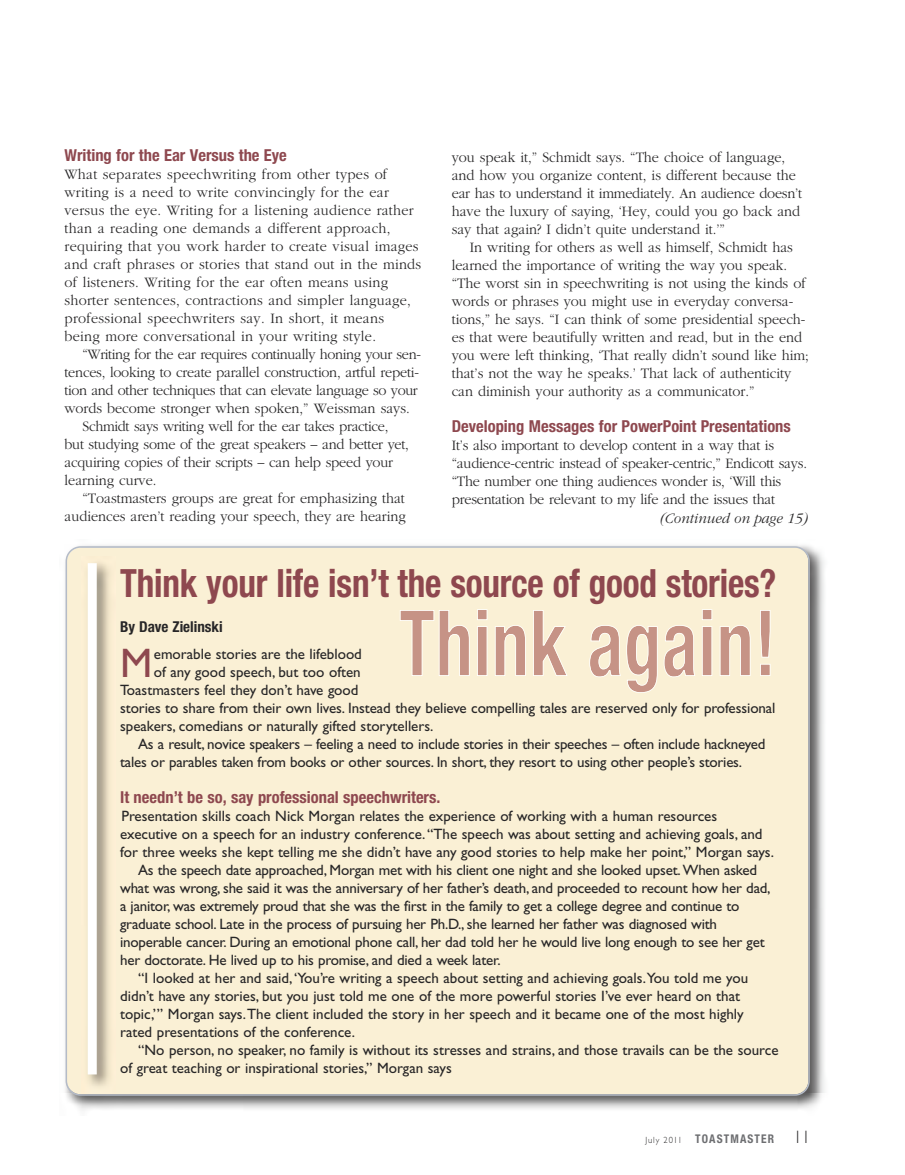
<style>
.page{position:relative;width:905px;height:1175px;background:#fff}
.page>*{position:absolute;margin:0;border:0;box-sizing:border-box;transform-origin:0 0}
.t1{font:41.4px "Gill Sans";color:#8e484f}
.t2{font:700 condensed 39px "Helvetica Neue LT Std";letter-spacing:-.005em;color:#8e484f;scale:.9 1}
.t3{font:700 condensed 16.5px "Helvetica Neue LT Std";color:#8e484f}
.t4{font:15px "Gill Sans";letter-spacing:-.005em;color:#272627}
.t5{font:300 15px "ITC Garamond Std";color:#272627;scale:.95 1}
.t6{font:300 15px "ITC Garamond Std";letter-spacing:.02em;color:#272627;scale:.95 1}
.t7{font:300 15px "ITC Garamond Std";letter-spacing:-.025em;color:#272627;scale:.95 1}
.t8{font:300 15px "ITC Garamond Std";letter-spacing:-.02em;color:#272627;scale:.95 1}
.t9{font:italic 300 15px "ITC Garamond Std";color:#272627;scale:.95 1}
.t10{font:700 condensed 15px "Helvetica Neue LT Std";color:#272627}
.t11{font:700 condensed 12px "Helvetica Neue LT Std";letter-spacing:.1em;color:#6d6e71;scale:.95 1}
.s1{font-family:"Gill Sans";font-weight:300;font-stretch:normal;font-size:9px;color:#272627}
.s2{font-family:"Gill Sans";font-weight:300;font-stretch:normal;font-size:18px;color:#272627}
</style>
<div class="page">
<img style="left:65px;top:545px;width:760px;height:566px">
<div style="left:66px;top:546px;width:743px;height:549px;background:#faf0d5"></div>
<img style="left:81px;top:556px;width:35px;height:537px">
<div style="left:88px;top:563px;width:9px;height:511px;background:#fff"></div>
<svg style="left:400px;top:609px;width:370px;height:84px;background:#ebd5c0"></svg>
<p class="t3" style="left:64px;top:149px;width:224px">Writing for the Ear Versus the Eye</p>
<p class="t6" style="left:65px;top:169px;width:341px">What separates speechwriting from other types of</p>
<p class="t6" style="left:65px;top:187px;width:343px">writing is a need to write convincingly for the ear</p>
<p class="t6" style="left:65px;top:205px;width:369px">versus the eye. Writing for a listening audience rather</p>
<p class="t6" style="left:65px;top:223px;width:344px">than a reading one demands a different approach,</p>
<p class="t6" style="left:65px;top:241px;width:374px">requiring that you work harder to create visual images</p>
<p class="t6" style="left:65px;top:259px;width:377px">and craft phrases or stories that stand out in the minds</p>
<p class="t6" style="left:65px;top:277px;width:342px">of listeners. Writing for the ear often means using</p>
<p class="t6" style="left:65px;top:295px;width:366px">shorter sentences, contractions and simpler language,</p>
<p class="t6" style="left:65px;top:313px;width:338px">professional speechwriters say. In short, it means</p>
<p class="t6" style="left:65px;top:331px;width:329px">being more conversational in your writing style.</p>
<p class="t7" style="left:83px;top:349px;width:357px">“Writing for the ear requires continually honing your sen-</p>
<p class="t5" style="left:65px;top:367px;width:374px">tences, looking to create parallel construction, artful repeti-</p>
<p class="t7" style="left:65px;top:385px;width:373px">tion and other techniques that can elevate language so your</p>
<p class="t5" style="left:65px;top:403px;width:365px">words become stronger when spoken,” Weissman says.</p>
<p class="t8" style="left:83px;top:421px;width:323px">Schmidt says writing well for the ear takes practice,</p>
<p class="t5" style="left:65px;top:439px;width:364px">but studying some of the great speakers – and better yet,</p>
<p class="t5" style="left:65px;top:457px;width:347px">acquiring copies of their scripts – can help speed your</p>
<p class="t5" style="left:65px;top:475px;width:98px">learning curve.</p>
<p class="t5" style="left:83px;top:493px;width:341px">“Toastmasters groups are great for emphasizing that</p>
<p class="t5" style="left:65px;top:511px;width:361px">audiences aren’t reading your speech, they are hearing</p>
<p class="t5" style="left:452px;top:152px;width:352px">you speak it,” Schmidt says. “The choice of language,</p>
<p class="t5" style="left:452px;top:170px;width:364px">and how you organize content, is different because the</p>
<p class="t5" style="left:452px;top:188px;width:370px">ear has to understand it immediately. An audience doesn’t</p>
<p class="t5" style="left:452px;top:206px;width:368px">have the luxury of saying, ‘Hey, could you go back and</p>
<p class="t5" style="left:452px;top:224px;width:289px">say that again? I didn’t quite understand it.’”</p>
<p class="t5" style="left:470px;top:242px;width:342px">In writing for others as well as himself, Schmidt has</p>
<p class="t5" style="left:452px;top:260px;width:355px">learned the importance of writing the way you speak.</p>
<p class="t5" style="left:452px;top:278px;width:374px">“The worst sin in speechwriting is not using the kinds of</p>
<p class="t5" style="left:452px;top:296px;width:361px">words or phrases you might use in everyday conversa-</p>
<p class="t5" style="left:452px;top:314px;width:374px">tions,” he says. “I can think of some presidential speech-</p>
<p class="t5" style="left:452px;top:332px;width:370px">es that were beautifully written and read, but in the end</p>
<p class="t5" style="left:452px;top:350px;width:377px">you were left thinking, ‘That really didn’t sound like him;</p>
<p class="t5" style="left:452px;top:368px;width:359px">that’s not the way he speaks.’ That lack of authenticity</p>
<p class="t5" style="left:452px;top:386px;width:320px">can diminish your authority as a communicator.”</p>
<p class="t3" style="left:452px;top:420px;width:340px">Developing Messages for PowerPoint Presentations</p>
<p class="t5" style="left:452px;top:440px;width:341px">It’s also important to develop content in a way that is</p>
<p class="t5" style="left:452px;top:458px;width:375px">“audience-centric instead of speaker-centric,” Endicott says.</p>
<p class="t5" style="left:452px;top:476px;width:348px">“The number one thing audiences wonder is, ‘Will this</p>
<p class="t5" style="left:452px;top:494px;width:342px">presentation be relevant to my life and the issues that</p>
<p class="t9" style="left:659px;top:512px;width:158px">(Continued on page 15)</p>
<p class="t2" style="left:120px;top:569px;width:730px">Think your life isn’t the source of good stories?</p>
<p class="t10" style="left:120px;top:621px;width:104px">By Dave Zielinski</p>
<p class="t1" style="left:120px;top:647px;width:34px">M</p>
<p class="t4" style="left:154px;top:648px;width:209px">emorable stories are the lifeblood</p>
<p class="t4" style="left:154px;top:666px;width:208px">of any good speech, but too often</p>
<p class="t4" style="left:120px;top:684px;width:240px">Toastmasters feel they don’t have good</p>
<p class="t4" style="left:120px;top:702px;width:657px">stories to share from their own lives. Instead they believe compelling tales are reserved only for professional</p>
<p class="t4" style="left:120px;top:720px;width:315px">speakers, comedians or naturally gifted storytellers.</p>
<p class="t4" style="left:138px;top:738px;width:629px">As a result, novice speakers – feeling a need to include stories in their speeches – often include hackneyed</p>
<p class="t4" style="left:120px;top:756px;width:623px">tales or parables taken from books or other sources. In short, they resort to using other people’s stories.</p>
<p class="t3" style="left:120px;top:791px;width:322px">It needn’t be so, say professional speechwriters.</p>
<p class="t4" style="left:121px;top:810px;width:597px">Presentation skills coach Nick Morgan relates the experience of working with a human resources</p>
<p class="t4" style="left:120px;top:828px;width:644px">executive on a speech for an industry conference. “The speech was about setting and achieving goals, and</p>
<p class="t4" style="left:120px;top:846px;width:655px">for three weeks she kept telling me she didn’t have any good stories to help make her point,” Morgan says.</p>
<p class="t4" style="left:138px;top:864px;width:620px">As the speech date approached, Morgan met with his client one night and she looked upset. When asked</p>
<p class="t4" style="left:120px;top:882px;width:652px">what was wrong, she said it was the anniversary of her father’s death, and proceeded to recount how her dad,</p>
<p class="t4" style="left:120px;top:900px;width:621px">a janitor, was extremely proud that she was the first in the family to get a college degree and continue to</p>
<p class="t4" style="left:120px;top:918px;width:598px">graduate school. Late in the process of pursuing her Ph.D., she learned her father was diagnosed with</p>
<p class="t4" style="left:120px;top:936px;width:646px">inoperable cancer. During an emotional phone call, her dad told her he would live long enough to see her get</p>
<p class="t4" style="left:120px;top:954px;width:382px">her doctorate. He lived up to his promise, and died a week later.</p>
<p class="t4" style="left:138px;top:972px;width:611px">“I looked at her and said, ‘You’re writing a speech about setting and achieving goals.You told me you</p>
<p class="t4" style="left:120px;top:990px;width:621px">didn’t have any stories, but you just told me one of the more powerful stories I’ve ever heard on that</p>
<p class="t4" style="left:120px;top:1008px;width:625px">topic,’” Morgan says. The client included the story in her speech and it became one of the most highly</p>
<p class="t4" style="left:120px;top:1026px;width:236px">rated presentations of the conference.</p>
<p class="t4" style="left:138px;top:1044px;width:642px">“No person, no speaker, no family is without its stresses and strains, and those travails can be the source</p>
<p class="t4" style="left:120px;top:1062px;width:333px">of great teaching or inspirational stories,” Morgan says</p>
<p class="t11" style="left:645px;top:1134px;width:175px"><span class="s1">July 2011</span> TOASTMASTER <span class="s2">11</span></p>
</div>
